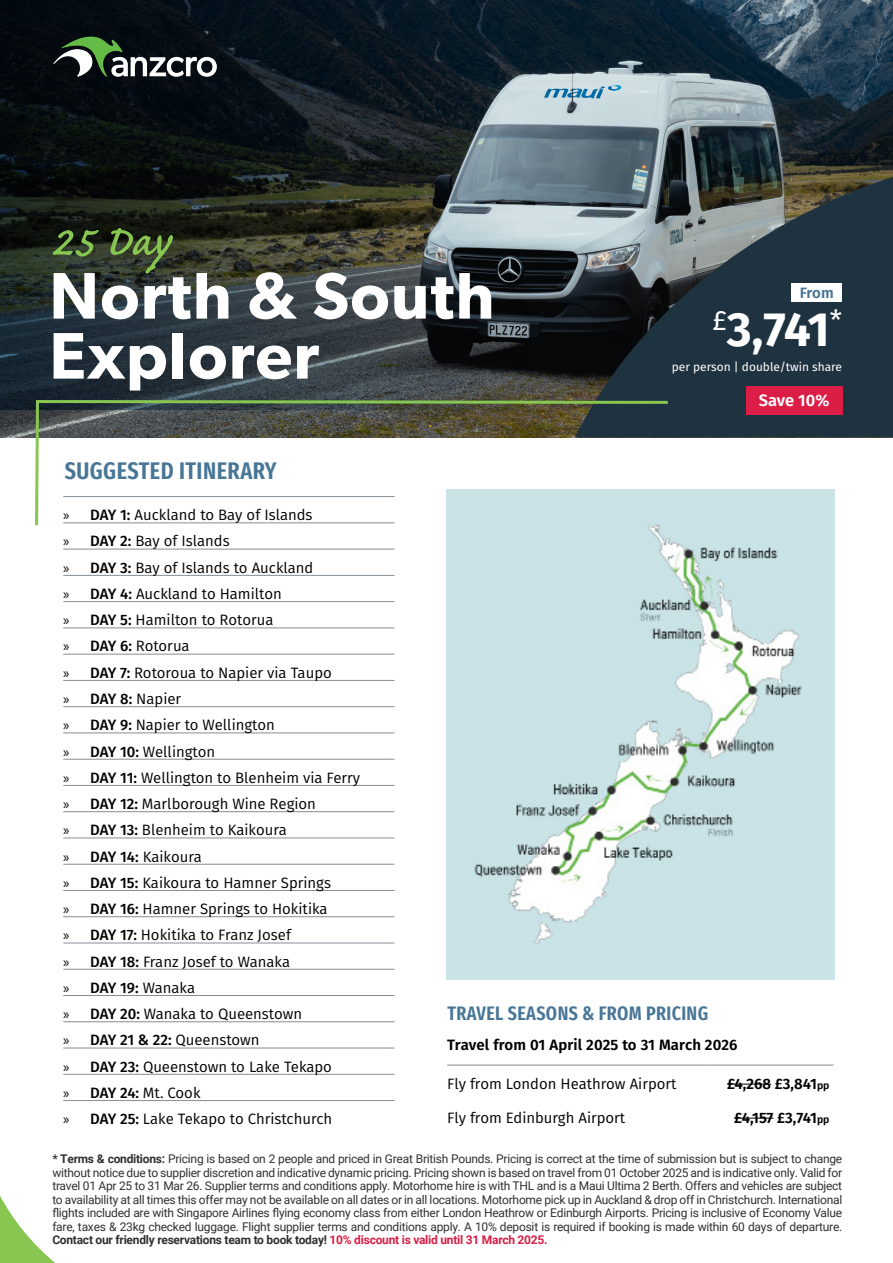
<style>
.page{position:relative;width:893px;height:1263px;background:#fff}
.page>*{position:absolute;margin:0;border:0;box-sizing:border-box;transform-origin:0 0}
.t1{font:600 66px "Gibson";letter-spacing:.02em;color:#fff}
.t2{font:600 54px "Caflisch Script Pro";color:#87c650}
.t3{font:700 48px "Fira Sans";color:#fff}
.t4{font:600 24px "Fira Sans Compressed";letter-spacing:.02em;color:#487697}
.t5{font:600 19.5px "Fira Sans Compressed";letter-spacing:.02em;color:#487697}
.t6{font:600 16.5px "Fira Sans";letter-spacing:-.005em;color:#fff}
.t7{font:15px "Fira Sans";color:#000}
.t8{font:600 15px "Fira Sans";color:#000}
.t9{font:500 15px "Fira Sans";color:#000}
.t10{font:600 15px "Fira Sans";color:#497596}
.t11{font:12px/13.5px "Roboto";letter-spacing:-.02em;color:#30302f;text-align:justify}
.t12{font:12px "Fira Sans";color:#fff}
.s1{font-family:"Myriad Pro"}
.s2{font-weight:500}
.s3{font-family:"Myriad Pro";font-weight:400}
.s4{font-weight:400}
.s5{font-size:10.5px}
.s6{font-weight:700}
.s7{font-weight:700;color:#dc1d46}
</style>
<div class="page">
<img style="left:1px;top:0;width:892px;height:438px">
<svg style="left:638px;top:177px;width:255px;height:261px;background:#36444d"></svg>
<svg style="left:0;top:0;width:638px;height:409px;background:#2c3539"></svg>
<hr style="left:447px;top:1065px;width:262px;height:1px;background:#808a94">
<hr style="left:709px;top:1065px;width:125px;height:1px;background:#808a94">
<hr style="left:727px;top:1084px;width:44px;height:1px;background:#000">
<hr style="left:734px;top:1118px;width:39px;height:1px;background:#000">
<img style="left:446px;top:490px;width:388px;height:489px">
<svg style="left:0;top:1196px;width:56px;height:67px"></svg>
<img style="left:51px;top:34px;width:168px;height:46px">
<hr style="left:63px;top:549px;width:331px;height:1px;background:#838e98">
<hr style="left:63px;top:575px;width:331px;height:1px;background:#838e98">
<hr style="left:63px;top:601px;width:331px;height:1px;background:#838e98">
<hr style="left:63px;top:628px;width:331px;height:1px;background:#838e98">
<hr style="left:63px;top:654px;width:331px;height:1px;background:#838e98">
<hr style="left:63px;top:680px;width:331px;height:1px;background:#838e98">
<hr style="left:63px;top:706px;width:331px;height:1px;background:#838e98">
<hr style="left:63px;top:733px;width:331px;height:1px;background:#838e98">
<hr style="left:63px;top:759px;width:331px;height:1px;background:#838e98">
<hr style="left:63px;top:785px;width:331px;height:1px;background:#838e98">
<hr style="left:63px;top:811px;width:331px;height:1px;background:#838e98">
<hr style="left:63px;top:838px;width:331px;height:1px;background:#838e98">
<hr style="left:63px;top:864px;width:331px;height:1px;background:#838e98">
<hr style="left:63px;top:890px;width:331px;height:1px;background:#838e98">
<hr style="left:63px;top:916px;width:331px;height:1px;background:#838e98">
<hr style="left:63px;top:943px;width:331px;height:1px;background:#838e98">
<hr style="left:63px;top:969px;width:331px;height:1px;background:#838e98">
<hr style="left:63px;top:995px;width:331px;height:1px;background:#838e98">
<hr style="left:63px;top:1021px;width:331px;height:1px;background:#838e98">
<hr style="left:63px;top:1048px;width:331px;height:1px;background:#838e98">
<hr style="left:63px;top:1074px;width:331px;height:1px;background:#838e98">
<hr style="left:63px;top:1100px;width:331px;height:1px;background:#838e98">
<div style="left:791px;top:283px;width:51px;height:19px;background:#fff"></div>
<svg style="left:34px;top:398px;width:637px;height:130px"></svg>
<div style="left:746px;top:386px;width:96px;height:28px;background:#dc1d46"></div>
<p class="t2" style="left:51px;top:214px;width:120px">25 Day</p>
<p class="t1" style="left:49px;top:256px;width:446px">North &amp; South</p>
<p class="t1" style="left:49px;top:316px;width:271px">Explorer</p>
<p class="t4" style="left:65px;top:451px;width:214px">SUGGESTED ITINERARY</p>
<p class="t10" style="left:800px;top:280px;width:35px">From</p>
<p class="t3" style="left:712px;top:289px;width:131px"><sup>£</sup>3,741<sup>*</sup></p>
<p class="t12" style="left:672px;top:358px;width:172px">per person | double/twin share</p>
<p class="t6" style="left:759px;top:386px;width:72px">Save 10%</p>
<p class="t7" style="left:63px;top:504px;width:251px"><span class="s1">»</span> <span class="s2">DAY 1:</span> Auckland to Bay of Islands</p>
<p class="t7" style="left:63px;top:530px;width:168px"><span class="s1">»</span> <span class="s2">DAY 2:</span> Bay of Islands</p>
<p class="t7" style="left:63px;top:556px;width:252px"><span class="s1">»</span> <span class="s2">DAY 3:</span> Bay of Islands to Auckland</p>
<p class="t7" style="left:63px;top:582px;width:220px"><span class="s1">»</span> <span class="s2">DAY 4:</span> Auckland to Hamilton</p>
<p class="t7" style="left:63px;top:609px;width:212px"><span class="s1">»</span> <span class="s2">DAY 5:</span> Hamilton to Rotorua</p>
<p class="t7" style="left:63px;top:635px;width:128px"><span class="s1">»</span> <span class="s2">DAY 6:</span> Rotorua</p>
<p class="t7" style="left:63px;top:661px;width:270px"><span class="s1">»</span> <span class="s2">DAY 7:</span> Rotoroua to Napier via Taupo</p>
<p class="t7" style="left:63px;top:687px;width:119px"><span class="s1">»</span> <span class="s2">DAY 8:</span> Napier</p>
<p class="t7" style="left:63px;top:714px;width:213px"><span class="s1">»</span> <span class="s2">DAY 9:</span> Napier to Wellington</p>
<p class="t7" style="left:63px;top:740px;width:153px"><span class="s1">»</span> <span class="s2">DAY 10:</span> Wellington</p>
<p class="t7" style="left:63px;top:766px;width:298px"><span class="s1">»</span> <span class="s2">DAY 11:</span> Wellington to Blenheim via Ferry</p>
<p class="t7" style="left:63px;top:793px;width:254px"><span class="s1">»</span> <span class="s2">DAY 12:</span> Marlborough Wine Region</p>
<p class="t7" style="left:63px;top:819px;width:225px"><span class="s1">»</span> <span class="s2">DAY 13:</span> Blenheim to Kaikoura</p>
<p class="t7" style="left:63px;top:845px;width:140px"><span class="s1">»</span> <span class="s2">DAY 14:</span> Kaikoura</p>
<p class="t7" style="left:63px;top:871px;width:269px"><span class="s1">»</span> <span class="s2">DAY 15:</span> Kaikoura to Hamner Springs</p>
<p class="t7" style="left:63px;top:898px;width:266px"><span class="s1">»</span> <span class="s2">DAY 16:</span> Hamner Springs to Hokitika</p>
<p class="t7" style="left:63px;top:924px;width:229px"><span class="s1">»</span> <span class="s2">DAY 17:</span> Hokitika to Franz Josef</p>
<p class="t7" style="left:63px;top:950px;width:228px"><span class="s1">»</span> <span class="s2">DAY 18:</span> Franz Josef to Wanaka</p>
<p class="t9" style="left:63px;top:975px;width:133px"><span class="s3">»</span> DAY 19: <span class="s4">Wanaka</span></p>
<p class="t7" style="left:63px;top:1003px;width:240px"><span class="s1">»</span> <span class="s2">DAY 20:</span> Wanaka to Queenstown</p>
<p class="t7" style="left:63px;top:1029px;width:198px"><span class="s1">»</span> <span class="s2">DAY 21 &amp; 22:</span> Queenstown</p>
<p class="t7" style="left:63px;top:1055px;width:270px"><span class="s1">»</span> <span class="s2">DAY 23:</span> Queenstown to Lake Tekapo</p>
<p class="t7" style="left:63px;top:1081px;width:139px"><span class="s1">»</span> <span class="s2">DAY 24:</span> Mt. Cook</p>
<p class="t7" style="left:63px;top:1108px;width:270px"><span class="s1">»</span> <span class="s2">DAY 25:</span> Lake Tekapo to Christchurch</p>
<p class="t5" style="left:447px;top:998px;width:262px">TRAVEL SEASONS &amp; FROM PRICING</p>
<p class="t8" style="left:447px;top:1033px;width:292px">Travel from 01 April 2025 to 31 March 2026</p>
<p class="t7" style="left:447px;top:1073px;width:231px">Fly from London Heathrow Airport</p>
<p class="t8" style="left:727px;top:1071px;width:104px">£4,268 £3,841<span class="s5">pp</span></p>
<p class="t7" style="left:447px;top:1107px;width:180px">Fly from Edinburgh Airport</p>
<p class="t8" style="left:734px;top:1105px;width:97px">£4,157 £3,741<span class="s5">pp</span></p>
<p class="t11" style="left:52px;top:1152px;width:791px"><span class="s6">* Terms &amp; conditions:</span> Pricing is based on 2 people and priced in Great British Pounds. Pricing is correct at the time of submission but is subject to change without notice due to supplier discretion and indicative dynamic pricing. Pricing shown is based on travel from 01 October 2025 and is indicative only. Valid for travel 01 Apr 25 to 31 Mar 26. Supplier terms and conditions apply. Motorhome hire is with THL and is a Maui Ultima 2 Berth. Offers and vehicles are subject to availability at all times this offer may not be available on all dates or in all locations. Motorhome pick up in Auckland &amp; drop off in Christchurch. International flights included are with Singapore Airlines flying economy class from either London Heathrow or Edinburgh Airports. Pricing is inclusive of Economy Value fare, taxes &amp; 23kg checked luggage. Flight supplier terms and conditions apply. A 10% deposit is required if booking is made within 60 days of departure.<br><span class="s6">Contact our friendly reservations team to book today!</span> <span class="s7">10% discount is valid until 31 March 2025.</span></p>
</div>
